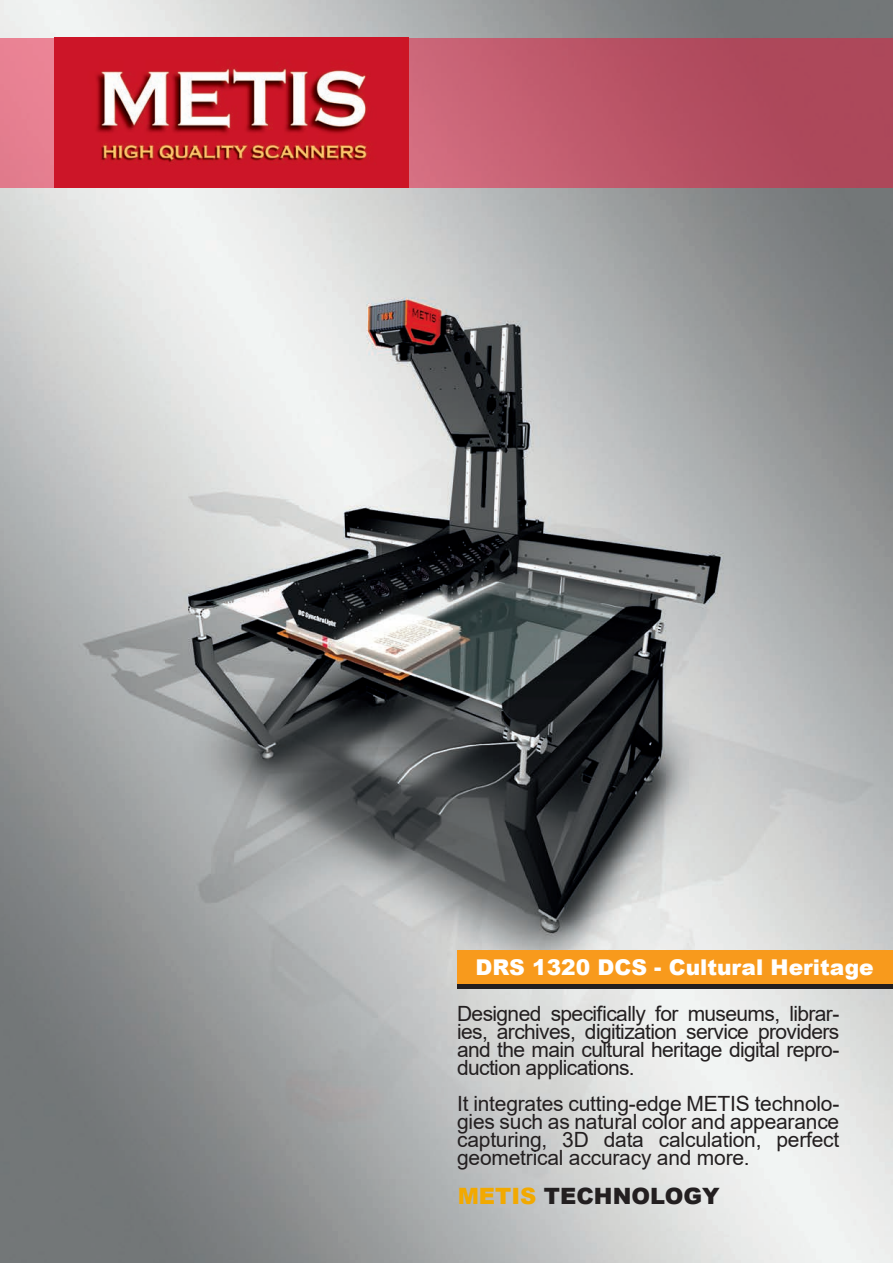
<style>
.page{position:relative;width:893px;height:1263px;background:#fff}
.page>*{position:absolute;margin:0;border:0;box-sizing:border-box;transform-origin:0 0}
.t1{font:900 22.5px "Arial";color:#231f20}
.t2{font:900 21.75px "Arial";color:#fff}
.t3{font:21px/18px "Arial";letter-spacing:-.02em;color:#231f20;text-align:justify}
.s1{color:#f2a900}
</style>
<div class="page">
<img style="left:0;top:0;width:893px;height:1263px">
<div style="left:409px;top:38px;width:484px;height:149px;background:linear-gradient(to right,#ce687b,#a64153)"></div>
<img style="left:54px;top:38px;width:355px;height:149px">
<div style="left:0;top:38px;width:54px;height:149px;background:#e78192"></div>
<svg style="left:546px;top:1193px;width:293px;height:16px"></svg>
<svg style="left:458px;top:1193px;width:73px;height:16px"></svg>
<div style="left:458px;top:956px;width:435px;height:33px;background:#231f20"></div>
<div style="left:457px;top:950px;width:436px;height:34px;background:#f89a1c"></div>
<p class="t2" style="left:475px;top:951px;width:400px">DRS 1320 DCS - Cultural Heritage</p>
<p class="t3" style="left:457px;top:1004px;width:384px">Designed specifically for museums, librar&shy;ies, archives, digitization service providers and the main cultural heritage digital repro&shy;duction applications.</p>
<p class="t3" style="left:457px;top:1094px;width:384px">It integrates cutting-edge METIS technolo&shy;gies such as natural color and appearance capturing, 3D data calculation, perfect geometrical accuracy and more.</p>
<p class="t1" style="left:458px;top:1179px;width:264px"><span class="s1">METIS</span> TECHNOLOGY</p>
</div>
